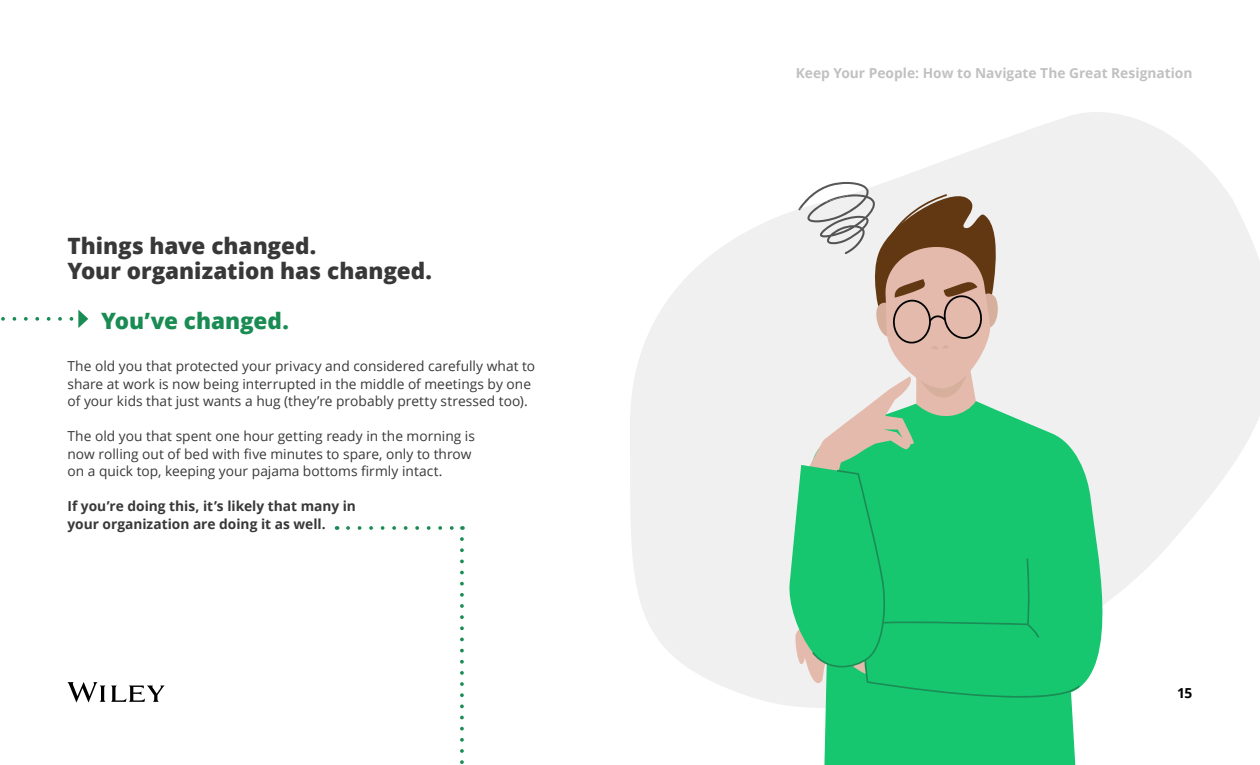
<style>
.page{position:relative;width:1260px;height:765px;background:#fff}
.page>*{position:absolute;margin:0;border:0;box-sizing:border-box;transform-origin:0 0}
.t1{font:800 22.5px/25px "Open Sans";color:#383838}
.t2{font:800 22.5px "Open Sans";letter-spacing:-.005em;color:#198c53}
.t3{font:13.75px/17.5px "Open Sans";color:#383838}
.t4{font:700 13.75px/17.5px "Open Sans";color:#383838}
.t5{font:700 13.75px "Open Sans";color:#c1c1c1}
.t6{font:700 13.75px "Open Sans";color:#000}
</style>
<div class="page">
<svg style="left:68px;top:682px;width:97px;height:20px"></svg>
<svg style="left:630px;top:112px;width:630px;height:595px;fill:#f0f0f0"></svg>
<svg style="left:801px;top:401px;width:322px;height:364px;fill:#17c770"></svg>
<svg style="left:788px;top:182px;width:292px;height:517px"></svg>
<svg style="left:348px;top:526px;width:106px;height:4px"></svg>
<svg style="left:460px;top:539px;width:4px;height:225px"></svg>
<svg style="left:1px;top:310px;width:87px;height:18px"></svg>
<h1 class="t1" style="left:68px;top:232px;width:366px">Things have changed.<br>Your organization has changed.</h1>
<h1 class="t2" style="left:101px;top:303px;width:189px">You’ve changed.</h1>
<p class="t3" style="left:68px;top:357px;width:469px">The old you that protected your privacy and considered carefully what to share at work is now being interrupted in the middle of meetings by one of your kids that just wants a hug (they’re probably pretty stressed too).</p>
<p class="t3" style="left:68px;top:427px;width:409px">The old you that spent one hour getting ready in the morning is now rolling out of bed with five minutes to spare, only to throw on a quick top, keeping your pajama bottoms firmly intact.</p>
<p class="t4" style="left:68px;top:497px;width:290px">If you’re doing this, it’s likely that many in your organization are doing it as well.</p>
<p class="t5" style="left:796px;top:63px;width:398px">Keep Your People: How to Navigate The Great Resignation</p>
<p class="t6" style="left:1177px;top:683px;width:17px">15</p>
</div>
